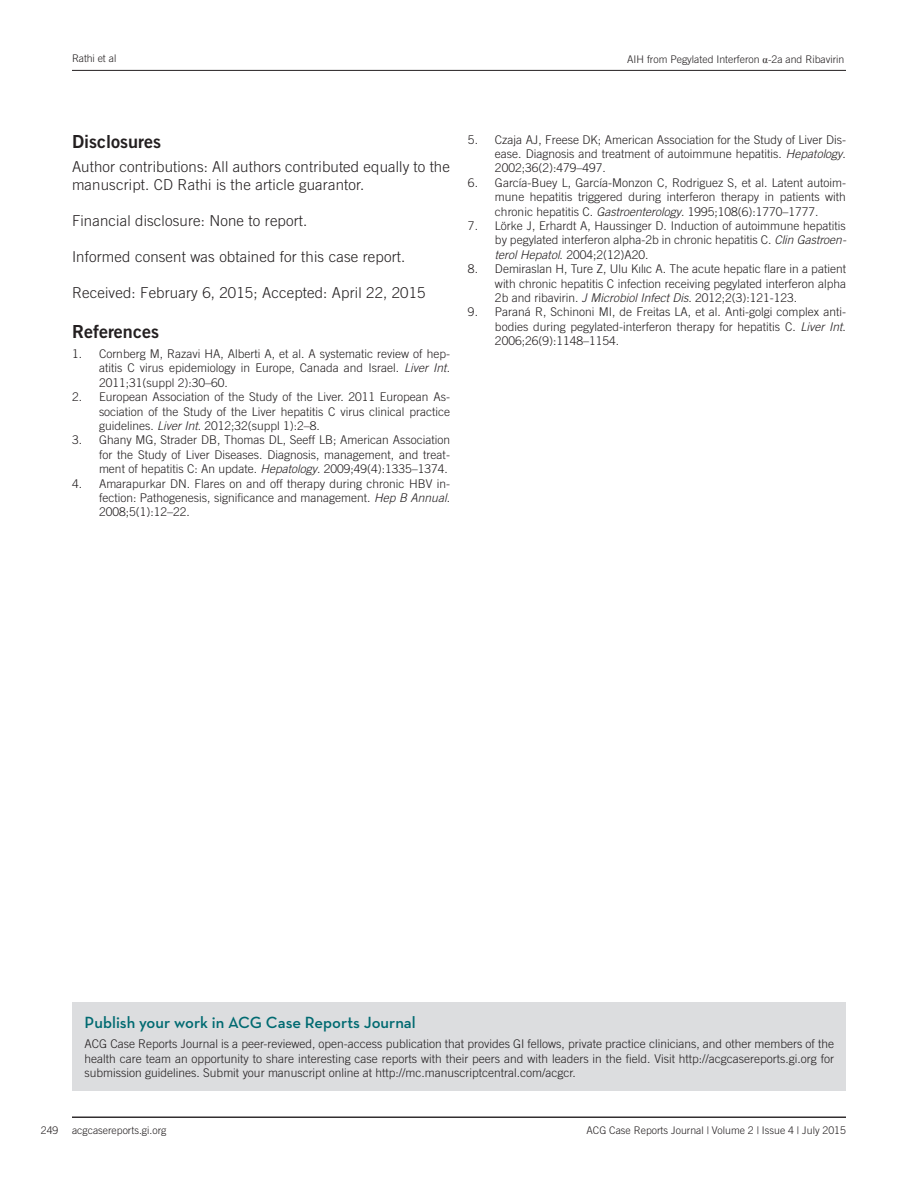
<style>
.page{position:relative;width:918px;height:1188px;background:#fff}
.page>*{position:absolute;margin:0;border:0;box-sizing:border-box;transform-origin:0 0}
.t1{font:18px "Trade Gothic LT Std Bd 2";color:#231f20}
.t2{font:600 16.5px "Neutraface Text";color:#006a71}
.CRJ_Paragraph_Style{font:300 15px/18px "Trade Gothic LT Std";letter-spacing:.01em;color:#231f20}
.t3{font:300 12px/14.4px "Trade Gothic LT Std";color:#231f20;text-align:justify}
.t4{font:300 10.5px "Trade Gothic LT Std";color:#231f20}
.s1{font-family:"Times New Roman";font-weight:400}
.s2{font-style:italic}
</style>
<div class="page">
<div style="left:73px;top:1002px;width:773px;height:89px;background:#dcdddf"></div>
<hr style="left:72px;top:70px;width:774px;height:1px;background:#231f20">
<hr style="left:72px;top:1117px;width:774px;height:1px;background:#231f20">
<p class="t4" style="left:72px;top:52px;width:46px">Rathi et al</p>
<p class="t4" style="left:627px;top:53px;width:219px">AIH from Pegylated Interferon <span class="s1">α</span>-2a and Ribavirin</p>
<p class="t1" style="left:72px;top:130px;width:90px">Disclosures</p>
<p class="CRJ_Paragraph_Style" style="left:72px;top:157px;width:379px">Author contributions: All authors contributed equally to the manuscript. CD Rathi is the article guarantor.</p>
<p class="CRJ_Paragraph_Style" style="left:72px;top:211px;width:237px">Financial disclosure: None to report.</p>
<p class="CRJ_Paragraph_Style" style="left:72px;top:247px;width:335px">Informed consent was obtained for this case report.</p>
<p class="CRJ_Paragraph_Style" style="left:72px;top:283px;width:355px">Received: February 6, 2015; Accepted: April 22, 2015</p>
<p class="t1" style="left:72px;top:320px;width:88px">References</p>
<p class="t3" style="left:99px;top:346px;width:353px;text-indent:-27px">1. Cornberg M, Razavi HA, Alberti A, et al. A systematic review of hep&shy;atitis C virus epidemiology in Europe, Canada and Israel. <span class="s2">Liver Int</span>.<br>2011;31(suppl 2):30–60.</p>
<p class="t3" style="left:99px;top:390px;width:353px;text-indent:-27px">2. European Association of the Study of the Liver. 2011 European As&shy;sociation of the Study of the Liver hepatitis C virus clinical practice guidelines. <span class="s2">Liver Int</span>. 2012;32(suppl 1):2–8.</p>
<p class="t3" style="left:99px;top:433px;width:353px;text-indent:-27px">3. Ghany MG, Strader DB, Thomas DL, Seeff LB; American Association for the Study of Liver Diseases. Diagnosis, management, and treat&shy;ment of hepatitis C: An update. <span class="s2">Hepatology</span>. 2009;49(4):1335–1374.</p>
<p class="t3" style="left:99px;top:476px;width:353px;text-indent:-27px">4. Amarapurkar DN. Flares on and off therapy during chronic HBV in&shy;fection: Pathogenesis, significance and management. <span class="s2">Hep B Annual</span>.<br>2008;5(1):12–22.</p>
<p class="t3" style="left:495px;top:132px;width:353px;text-indent:-27px">5. Czaja AJ, Freese DK; American Association for the Study of Liver Dis&shy;ease. Diagnosis and treatment of autoimmune hepatitis. <span class="s2">Hepatology</span>.<br>2002;36(2):479–497.</p>
<p class="t3" style="left:495px;top:175px;width:353px;text-indent:-27px">6. García-Buey L, García-Monzon C, Rodriguez S, et al. Latent autoim&shy;mune hepatitis triggered during interferon therapy in patients with chronic hepatitis C. <span class="s2">Gastroenterology</span>. 1995;108(6):1770–1777.</p>
<p class="t3" style="left:495px;top:218px;width:353px;text-indent:-27px">7. Lörke J, Erhardt A, Haussinger D. Induction of autoimmune hepatitis by pegylated interferon alpha-2b in chronic hepatitis C. <span class="s2">Clin Gastroen&shy;terol Hepatol</span>. 2004;2(12)A20.</p>
<p class="t3" style="left:495px;top:262px;width:353px;text-indent:-27px">8. Demiraslan H, Ture Z, Ulu Kılıc A. The acute hepatic flare in a patient with chronic hepatitis C infection receiving pegylated interferon alpha 2b and ribavirin. <span class="s2">J Microbiol Infect Dis</span>. 2012;2(3):121-123.</p>
<p class="t3" style="left:495px;top:305px;width:353px;text-indent:-27px">9. Paraná R, Schinoni MI, de Freitas LA, et al. Anti-golgi complex anti&shy;bodies during pegylated-interferon therapy for hepatitis C. <span class="s2">Liver Int</span>.<br>2006;26(9):1148–1154.</p>
<h2 class="t2" style="left:85px;top:1012px;width:333px">Publish your work in ACG Case Reports Journal</h2>
<p class="t3" style="left:85px;top:1037px;width:751px">ACG Case Reports Journal is a peer-reviewed, open-access publication that provides GI fellows, private practice clinicians, and other members of the health care team an opportunity to share interesting case reports with their peers and with leaders in the field. Visit http://acgcasereports.gi.org for submission guidelines. Submit your manuscript online at http://mc.manuscriptcentral.com/acgcr.</p>
<p class="t4" style="left:41px;top:1124px;width:19px">249</p>
<p class="t4" style="left:587px;top:1124px;width:261px">ACG Case Reports Journal | Volume 2 | Issue 4 | July 2015</p>
<p class="t4" style="left:72px;top:1124px;width:96px">acgcasereports.gi.org</p>
</div>
